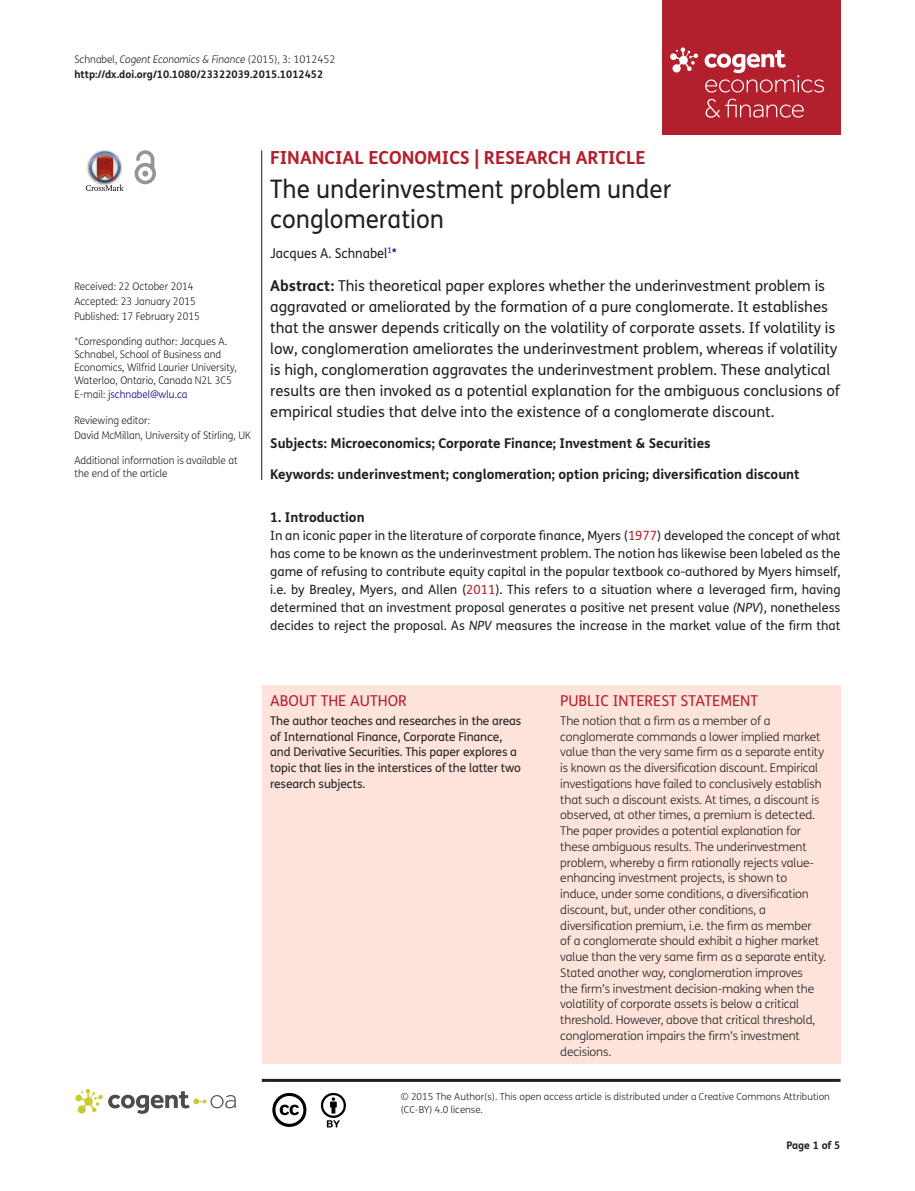
<style>
.page{position:relative;width:915px;height:1191px;background:#fff}
.page>*{position:absolute;margin:0;border:0;box-sizing:border-box;transform-origin:0 0}
.t1{font:25.5px/30px "FS Me Pro";color:#231f20;scale:.95 1}
.t2{font:700 18px "FS Me Pro";color:#b3202d}
.t3{font:15px/21px "FS Me Pro";color:#231f20}
.t4{font:15px "FS Me Pro";color:#b3202d}
.t5{font:700 13.5px "FS Me Pro";color:#231f20}
.t6{font:13.5px "FS Me Pro";color:#231f20;scale:.95 1}
.t7{font:12.75px/18px "FS Me Pro";color:#231f20;text-align:justify}
.t8{font:300 12px/15.8px "FS Me Pro";letter-spacing:-.01em;color:#231f20}
.t9{font:12px/15.8px "FS Me Pro";letter-spacing:-.01em;color:#231f20}
.t10{font:300 10.5px/12.8px "FS Me Pro";color:#231f20;scale:.95 1}
.t11{font:700 10.5px/15px "FS Me Pro";color:#231f20}
.t12{font:300 10.5px "FS Me Pro";color:#000080;scale:.95 1}
.t13{font:300 9.75px/12.8px "FS Me Pro";color:#231f20}
.s1{font-weight:300}
.s2{font-weight:300;font-style:italic}
.s3{color:#231f20}
.s4{color:#000080}
.s5{font-weight:700}
.s6{color:#b3202d}
.s7{font-style:italic}
</style>
<div class="page">
<div style="left:661px;top:0;width:179px;height:134px;background:#b3202d"></div>
<svg style="left:670px;top:47px;width:28px;height:25px"></svg>
<svg style="left:704px;top:50px;width:119px;height:43px"></svg>
<svg style="left:705px;top:99px;width:98px;height:19px"></svg>
<div style="left:261px;top:686px;width:579px;height:377px;background:#fde3da"></div>
<svg style="left:86px;top:151px;width:38px;height:40px"></svg>
<svg style="left:134px;top:150px;width:22px;height:34px"></svg>
<hr style="left:261px;top:150px;width:1px;height:330px;background:#231f20">
<hr style="left:262px;top:1078px;width:578px;height:3px;background:#231f20">
<svg style="left:75px;top:1089px;width:161px;height:24px"></svg>
<svg style="left:272px;top:1093px;width:34px;height:34px"></svg>
<svg style="left:321px;top:1093px;width:25px;height:34px"></svg>
<p class="t11" style="left:74px;top:51px;width:262px"><span class="s1">Schnabel,</span> <span class="s2">Cogent Economics &amp; Finance</span> <span class="s1">(2015), 3: 1012452 </span>http://dx.doi.org/10.1080/23322039.2015.1012452</p>
<p class="t10" style="left:74px;top:279px;width:133px;line-height:14.9px">Received: 22 October 2014<br>Accepted: 23 January 2015<br>Published: 17 February 2015</p>
<p class="t10" style="left:74px;top:335px;width:172px">*Corresponding author: Jacques A.<br>Schnabel, School of Business and Economics, Wilfrid Laurier University, Waterloo, Ontario, Canada N2L 3C5</p>
<p class="t12" style="left:74px;top:387px;width:120px"><span class="s3">E-mail:</span> jschnabel@wlu.ca</p>
<p class="t10" style="left:74px;top:412px;width:187px;line-height:14.9px">Reviewing editor:<br>David McMillan, University of Stirling, UK</p>
<p class="t10" style="left:74px;top:454px;width:173px">Additional information is available at the end of the article</p>
<h2 class="t2" style="left:270px;top:143px;width:377px">FINANCIAL ECONOMICS | RESEARCH ARTICLE</h2>
<h1 class="t1" style="left:270px;top:174px;width:423px">The underinvestment problem under conglomeration</h1>
<p class="t6" style="left:270px;top:243px;width:135px">Jacques A. Schnabel<sup>1</sup><span class="s4">*</span></p>
<p class="t3" style="left:270px;top:275px;width:571px"><span class="s5">Abstract:</span> This theoretical paper explores whether the underinvestment problem is aggravated or ameliorated by the formation of a pure conglomerate. It establishes that the answer depends critically on the volatility of corporate assets. If volatility is low, conglomeration ameliorates the underinvestment problem, whereas if volatility is high, conglomeration aggravates the underinvestment problem. These analytical results are then invoked as a potential explanation for the ambiguous conclusions of empirical studies that delve into the existence of a conglomerate discount.</p>
<p class="t5" style="left:270px;top:433px;width:442px">Subjects: Microeconomics; Corporate Finance; Investment &amp; Securities</p>
<p class="t5" style="left:270px;top:464px;width:531px">Keywords: underinvestment; conglomeration; option pricing; diversification discount</p>
<p class="t5" style="left:270px;top:507px;width:96px">1. Introduction</p>
<p class="t7" style="left:270px;top:526px;width:571px">In an iconic paper in the literature of corporate finance, Myers (<span class="s6">1977</span>) developed the concept of what has come to be known as the underinvestment problem. The notion has likewise been labeled as the game of refusing to contribute equity capital in the popular textbook co-authored by Myers himself, i.e. by Brealey, Myers, and Allen (<span class="s6">2011</span>). This refers to a situation where a leveraged firm, having determined that an investment proposal generates a positive net present value <span class="s7">(NPV</span>), nonetheless decides to reject the proposal. As <span class="s7">NPV</span> measures the increase in the market value of the firm that</p>
<p class="t4" style="left:270px;top:690px;width:138px">ABOUT THE AUTHOR</p>
<p class="t9" style="left:270px;top:712px;width:253px">The author teaches and researches in the areas of International Finance, Corporate Finance, and Derivative Securities. This paper explores a topic that lies in the interstices of the latter two research subjects.</p>
<p class="t4" style="left:560px;top:690px;width:199px">PUBLIC INTEREST STATEMENT</p>
<p class="t8" style="left:560px;top:712px;width:267px">The notion that a firm as a member of a conglomerate commands a lower implied market value than the very same firm as a separate entity is known as the diversification discount. Empirical investigations have failed to conclusively establish that such a discount exists. At times, a discount is observed, at other times, a premium is detected.<br>The paper provides a potential explanation for these ambiguous results. The underinvestment problem, whereby a firm rationally rejects value&shy;enhancing investment projects, is shown to induce, under some conditions, a diversification discount, but, under other conditions, a diversification premium, i.e. the firm as member<br>of a conglomerate should exhibit a higher market value than the very same firm as a separate entity.<br>Stated another way, conglomeration improves<br>the firm’s investment decision-making when the volatility of corporate assets is below a critical threshold. However, above that critical threshold, conglomeration impairs the firm’s investment decisions.</p>
<p class="t13" style="left:400px;top:1090px;width:430px">© 2015 The Author(s). This open access article is distributed under a Creative Commons Attribution (CC-BY) 4.0 license.</p>
<p class="t11" style="left:786px;top:1137px;width:56px">Page 1 of 5</p>
</div>
